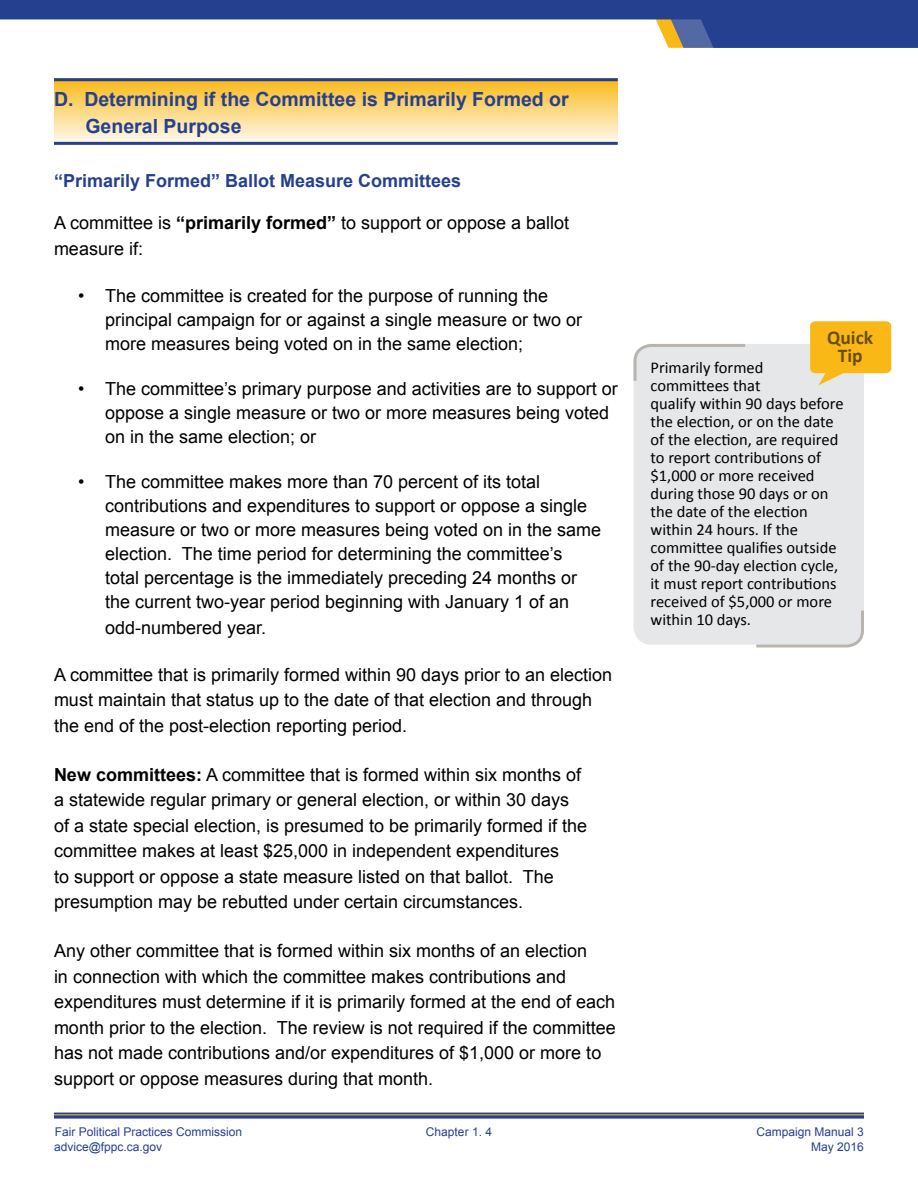
<style>
.page{position:relative;width:918px;height:1188px;background:#fff}
.page>*{position:absolute;margin:0;border:0;box-sizing:border-box;transform-origin:0 0}
.t1{font:700 19.5px/27px "Arial";color:#25408f}
.t2{font:700 19.5px/18px "Calibri";color:#6a4d00;text-align:center}
.t3{font:18px/25.5px "Arial";color:#000}
.t4{font:700 18px "Arial";color:#25408f}
.t5{font:16.5px/18px "Calibri";color:#000}
.t6{font:12px/15px "Arial";color:#25408f}
.s1{font-weight:700}
</style>
<div class="page">
<svg style="left:54px;top:81px;width:564px;height:61px;background:#fad884"></svg>
<hr style="left:54px;top:78px;width:564px;height:3px;background:#25408f">
<hr style="left:54px;top:142px;width:564px;height:3px;background:#25408f">
<svg style="left:54px;top:1113px;width:810px;height:6px;background:#47598f"></svg>
<hr style="left:54px;top:1114px;width:810px;height:1px;background:#fab816">
<svg style="left:0;top:0;width:918px;height:48px;fill:#25408f"></svg>
<div style="left:634px;top:344px;width:230px;height:301px;background:#e6e7e8;border-radius:18px"></div>
<svg style="left:633px;top:344px;width:113px;height:40px"></svg>
<svg style="left:756px;top:610px;width:108px;height:38px"></svg>
<svg style="left:810px;top:321px;width:81px;height:64px"></svg>
<p class="t1" style="left:85px;top:87px;width:485px;text-indent:-31px">D. Determining if the Committee is Primarily Formed or<br>General Purpose</p>
<p class="t4" style="left:54px;top:168px;width:409px">“Primarily Formed” Ballot Measure Committees</p>
<p class="t3" style="left:54px;top:210px;width:517px">A committee is <span class="s1">“primarily formed”</span> to support or oppose a ballot measure if:</p>
<p class="t3" style="left:105px;top:284px;width:479px;line-height:24px;text-indent:-27px">• The committee is created for the purpose of running the principal campaign for or against a single measure or two or more measures being voted on in the same election;</p>
<p class="t3" style="left:105px;top:377px;width:514px;line-height:24px;text-indent:-27px">• The committee’s primary purpose and activities are to support or oppose a single measure or two or more measures being voted on in the same election; or</p>
<p class="t3" style="left:105px;top:470px;width:498px;line-height:24.3px;text-indent:-27px">• The committee makes more than 70 percent of its total contributions and expenditures to support or oppose a single measure or two or more measures being voted on in the same election. The time period for determining the committee’s<br>total percentage is the immediately preceding 24 months or the current two-year period beginning with January 1 of an odd-numbered year.</p>
<p class="t3" style="left:54px;top:662px;width:560px">A committee that is primarily formed within 90 days prior to an election must maintain that status up to the date of that election and through the end of the post-election reporting period.</p>
<p class="t3" style="left:54px;top:762px;width:535px"><span class="s1">New committees:</span> A committee that is formed within six months of a statewide regular primary or general election, or within 30 days of a state special election, is presumed to be primarily formed if the committee makes at least $25,000 in independent expenditures<br>to support or oppose a state measure listed on that ballot. The presumption may be rebutted under certain circumstances.</p>
<p class="t3" style="left:54px;top:938px;width:563px">Any other committee that is formed within six months of an election<br>in connection with which the committee makes contributions and expenditures must determine if it is primarily formed at the end of each month prior to the election. The review is not required if the committee has not made contributions and/or expenditures of $1,000 or more to support or oppose measures during that month.</p>
<p class="t2" style="left:827px;top:329px;width:48px">Quick<br>Tip</p>
<p class="t5" style="left:651px;top:359px;width:195px">Primarily formed committees that<br>qualify within 90 days before the election, or on the date of the election, are required to report contributions of $1,000 or more received during those 90 days or on the date of the election within 24 hours. If the committee qualifies outside of the 90-day election cycle, it must report contributions received of $5,000 or more within 10 days.</p>
<p class="t6" style="left:54px;top:1124px;width:190px">Fair Political Practices Commission advice@fppc.ca.gov</p>
<p class="t6" style="left:426px;top:1124px;width:68px">Chapter 1. 4</p>
<p class="t6" style="left:757px;top:1124px;width:109px;text-align:right">Campaign Manual 3<br>May 2016</p>
</div>
